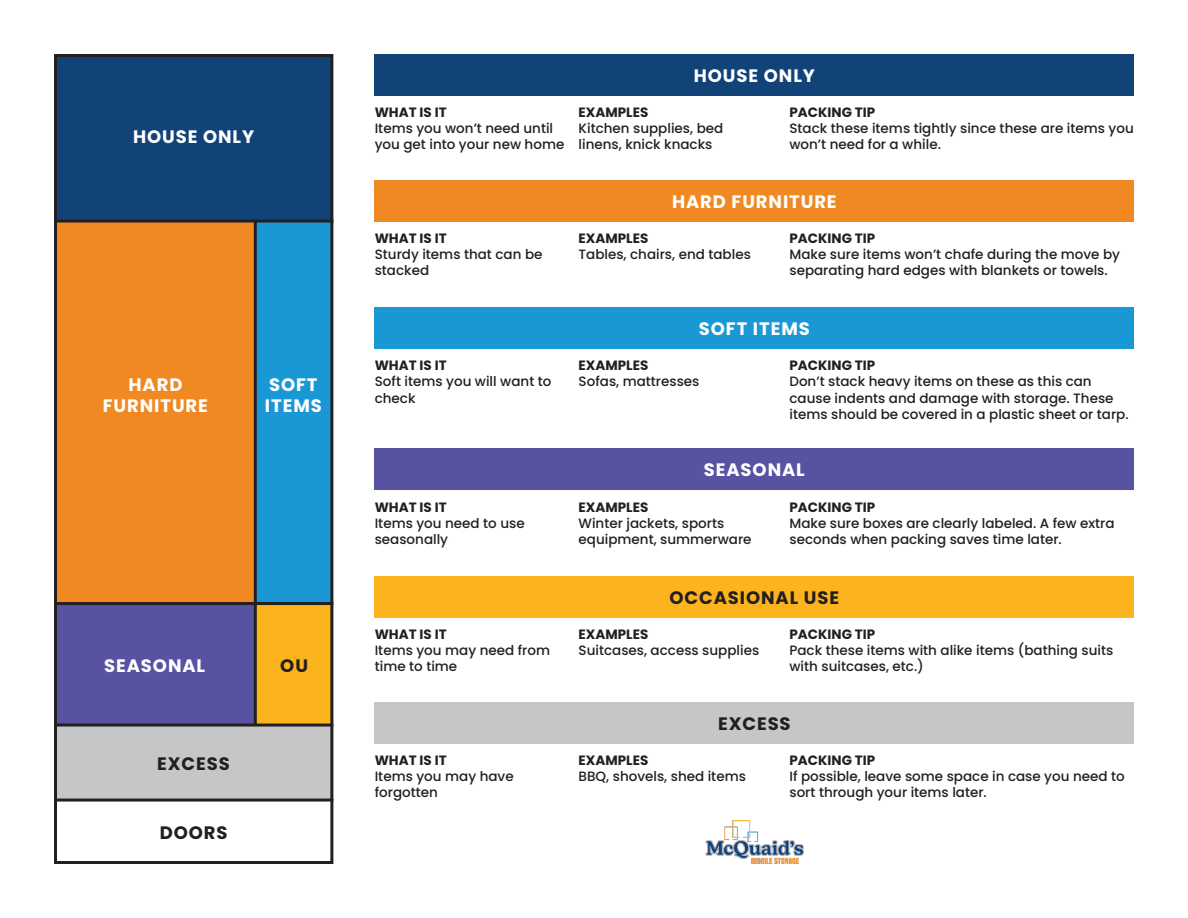
<style>
.page{position:relative;width:1188px;height:918px;background:#fff}
.page>*{position:absolute;margin:0;border:0;box-sizing:border-box;transform-origin:0 0}
.t1{font:700 18px/21.6px "Poppins";letter-spacing:.05em;color:#fff}
.t2{font:700 18px "Poppins";letter-spacing:.05em;color:#231f20}
.t3{font:500 13.5px/16.2px "Poppins";color:#231f20}
.t4{font:700 13.5px "Poppins";color:#231f20}
</style>
<div class="page">
<div style="left:56px;top:725px;width:276px;height:75px;background:#c5c6c8"></div>
<div style="left:56px;top:604px;width:199px;height:121px;background:#5752a2"></div>
<div style="left:255px;top:604px;width:77px;height:121px;background:#fcb41e"></div>
<div style="left:255px;top:221px;width:77px;height:383px;background:#1a98d6"></div>
<div style="left:56px;top:221px;width:199px;height:383px;background:#f08921"></div>
<div style="left:56px;top:56px;width:276px;height:165px;background:#114379"></div>
<div style="left:54px;top:54px;width:279px;height:810px;border:3px solid #231f20"></div>
<hr style="left:54px;top:220px;width:279px;height:3px;background:#231f20">
<hr style="left:254px;top:221px;width:3px;height:504px;background:#231f20">
<hr style="left:54px;top:602px;width:279px;height:3px;background:#231f20">
<hr style="left:54px;top:799px;width:279px;height:3px;background:#231f20">
<hr style="left:54px;top:724px;width:279px;height:3px;background:#231f20">
<div style="left:375px;top:54px;width:759px;height:41px;background:#114379"></div>
<div style="left:375px;top:180px;width:759px;height:41px;background:#f08921"></div>
<div style="left:375px;top:308px;width:759px;height:41px;background:#1a98d6"></div>
<div style="left:375px;top:448px;width:759px;height:42px;background:#5752a2"></div>
<div style="left:375px;top:576px;width:759px;height:41px;background:#fcb41e"></div>
<div style="left:375px;top:702px;width:759px;height:41px;background:#c5c6c8"></div>
<img style="left:706px;top:821px;width:97px;height:43px">
<p class="t1" style="left:133px;top:126px;width:123px">HOUSE ONLY</p>
<p class="t1" style="left:128px;top:374px;width:55px">HARD</p>
<p class="t1" style="left:103px;top:395px;width:107px">FURNITURE</p>
<p class="t1" style="left:265px;top:374px;width:58px">SOFT<br>ITEMS</p>
<p class="t1" style="left:104px;top:655px;width:102px">SEASONAL</p>
<p class="t2" style="left:157px;top:753px;width:74px">EXCESS</p>
<p class="t2" style="left:160px;top:822px;width:69px">DOORS</p>
<p class="t2" style="left:280px;top:655px;width:29px">OU</p>
<p class="t4" style="left:375px;top:104px;width:73px">WHAT IS IT</p>
<p class="t3" style="left:375px;top:120px;width:191px">Items you won’t need until you get into your new home</p>
<p class="t1" style="left:694px;top:65px;width:123px">HOUSE ONLY</p>
<p class="t4" style="left:789px;top:104px;width:87px">PACKING TIP</p>
<p class="t3" style="left:789px;top:120px;width:346px">Stack these items tightly since these are items you</p>
<p class="t4" style="left:579px;top:104px;width:71px">EXAMPLES</p>
<p class="t3" style="left:579px;top:120px;width:146px">Kitchen supplies, bed linens, knick knacks</p>
<p class="t3" style="left:789px;top:136px;width:153px">won’t need for a while.</p>
<p class="t4" style="left:375px;top:230px;width:73px">WHAT IS IT</p>
<p class="t3" style="left:375px;top:246px;width:169px">Sturdy items that can be stacked</p>
<p class="t1" style="left:672px;top:191px;width:166px">HARD FURNITURE</p>
<p class="t4" style="left:789px;top:230px;width:87px">PACKING TIP</p>
<p class="t3" style="left:789px;top:246px;width:332px">Make sure items won’t chafe during the move by separating hard edges with blankets or towels.</p>
<p class="t4" style="left:579px;top:230px;width:71px">EXAMPLES</p>
<p class="t3" style="left:579px;top:246px;width:174px">Tables, chairs, end tables</p>
<p class="t4" style="left:375px;top:358px;width:73px">WHAT IS IT</p>
<p class="t3" style="left:375px;top:374px;width:178px">Soft items you will want to check</p>
<p class="t4" style="left:375px;top:499px;width:73px">WHAT IS IT</p>
<p class="t3" style="left:375px;top:515px;width:151px">Items you need to use seasonally</p>
<p class="t4" style="left:375px;top:626px;width:73px">WHAT IS IT</p>
<p class="t3" style="left:375px;top:642px;width:177px">Items you may need from time to time</p>
<p class="t4" style="left:375px;top:752px;width:73px">WHAT IS IT</p>
<p class="t3" style="left:375px;top:768px;width:140px">Items you may have forgotten</p>
<p class="t1" style="left:699px;top:318px;width:112px">SOFT ITEMS</p>
<p class="t4" style="left:789px;top:358px;width:87px">PACKING TIP</p>
<p class="t3" style="left:789px;top:374px;width:341px">Don’t stack heavy items on these as this can cause indents and damage with storage. These items should be covered in a plastic sheet or tarp.</p>
<p class="t4" style="left:579px;top:358px;width:71px">EXAMPLES</p>
<p class="t3" style="left:579px;top:374px;width:122px">Sofas, mattresses</p>
<p class="t1" style="left:704px;top:459px;width:102px">SEASONAL</p>
<p class="t4" style="left:789px;top:499px;width:87px">PACKING TIP</p>
<p class="t3" style="left:789px;top:515px;width:327px">Make sure boxes are clearly labeled. A few extra seconds when packing saves time later.</p>
<p class="t4" style="left:579px;top:499px;width:71px">EXAMPLES</p>
<p class="t3" style="left:579px;top:515px;width:174px">Winter jackets, sports equipment, summerware</p>
<p class="t2" style="left:669px;top:587px;width:171px">OCCASIONAL USE</p>
<p class="t4" style="left:789px;top:626px;width:87px">PACKING TIP</p>
<p class="t3" style="left:789px;top:642px;width:325px">Pack these items with alike items (bathing suits with suitcases, etc.)</p>
<p class="t4" style="left:579px;top:626px;width:71px">EXAMPLES</p>
<p class="t3" style="left:579px;top:642px;width:182px">Suitcases, access supplies</p>
<p class="t2" style="left:718px;top:713px;width:74px">EXCESS</p>
<p class="t4" style="left:579px;top:752px;width:71px">EXAMPLES</p>
<p class="t3" style="left:579px;top:768px;width:169px">BBQ, shovels, shed items</p>
<p class="t4" style="left:789px;top:752px;width:87px">PACKING TIP</p>
<p class="t3" style="left:789px;top:768px;width:337px">If possible, leave some space in case you need to sort through your items later.</p>
</div>
